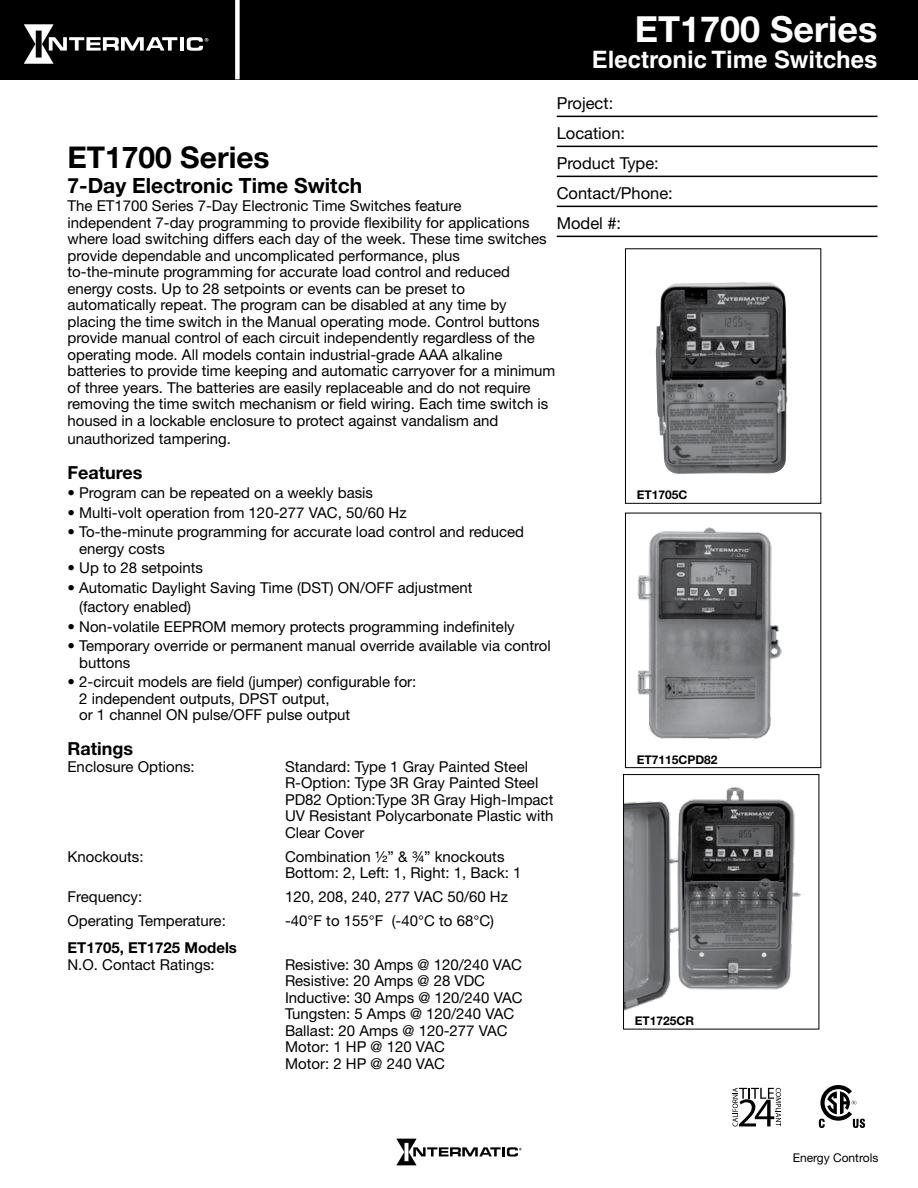
<style>
.page{position:relative;width:918px;height:1188px;background:#fff}
.page>*{position:absolute;margin:0;border:0;box-sizing:border-box;transform-origin:0 0}
.t1{font:700 36px "Helvetica Neue LT Std";color:#fff}
.t2{font:700 30px "Helvetica Neue LT Std";color:#000}
.t3{font:700 24px "Helvetica LT Std";color:#fff}
.t4{font:700 21px "Helvetica Neue LT Std";color:#000}
.t5{font:700 18px "Helvetica Neue LT Std";color:#000}
.t6{font:16.5px/30px "Helvetica Neue LT Std";color:#000}
.t7{font:15px/16.5px "Helvetica Neue LT Std";color:#000}
.t8{font:700 15px "Helvetica Neue LT Std";color:#000}
.t9{font:700 12px "Helvetica Neue LT Std";color:#000}
.t10{font:12px "Helvetica Neue LT Std";color:#000}
</style>
<div class="page">
<svg style="left:396px;top:1139px;width:126px;height:26px"></svg>
<div style="left:0;top:0;width:918px;height:80px;background:#000"></div>
<hr style="left:180px;top:37px;width:4px;height:14px;background:#fff">
<svg style="left:187px;top:37px;width:21px;height:14px"></svg>
<svg style="left:24px;top:24px;width:153px;height:40px"></svg>
<div style="left:235px;top:0;width:5px;height:79px;background:#fff"></div>
<hr style="left:557px;top:116px;width:321px;height:1px;background:#000">
<hr style="left:557px;top:146px;width:321px;height:1px;background:#000">
<hr style="left:557px;top:176px;width:321px;height:1px;background:#000">
<hr style="left:557px;top:206px;width:321px;height:1px;background:#000">
<hr style="left:557px;top:236px;width:321px;height:1px;background:#000">
<img style="left:637px;top:527px;width:145px;height:212px">
<div style="left:625px;top:513px;width:196px;height:255px;border:1px solid #000"></div>
<img style="left:625px;top:786px;width:176px;height:225px">
<div style="left:623px;top:774px;width:196px;height:255px;border:1px solid #000"></div>
<img style="left:656px;top:282px;width:132px;height:192px">
<div style="left:625px;top:248px;width:196px;height:256px;border:1px solid #000"></div>
<svg style="left:733px;top:1088px;width:48px;height:38px"></svg>
<svg style="left:819px;top:1085px;width:46px;height:43px"></svg>
<h1 class="t1" style="left:635px;top:7px;width:244px">ET1700 Series</h1>
<h3 class="t3" style="left:592px;top:45px;width:287px">Electronic Time Switches</h3>
<p class="t6" style="left:557px;top:88px;width:118px">Project:<br>Location:<br>Product Type:<br>Contact/Phone:<br>Model #:</p>
<h2 class="t2" style="left:68px;top:139px;width:204px">ET1700 Series</h2>
<h3 class="t4" style="left:68px;top:173px;width:296px">7-Day Electronic Time Switch</h3>
<p class="t7" style="left:68px;top:198px;width:489px">The ET1700 Series 7-Day Electronic Time Switches feature<br>independent 7-day programming to provide flexibility for applications where load switching differs each day of the week. These time switches provide dependable and uncomplicated performance, plus to-the-minute programming for accurate load control and reduced energy costs. Up to 28 setpoints or events can be preset to automatically repeat. The program can be disabled at any time by placing the time switch in the Manual operating mode. Control buttons provide manual control of each circuit independently regardless of the operating mode. All models contain industrial-grade AAA alkaline batteries to provide time keeping and automatic carryover for a minimum of three years. The batteries are easily replaceable and do not require removing the time switch mechanism or field wiring. Each time switch is housed in a lockable enclosure to protect against vandalism and</p>
<p class="t7" style="left:68px;top:430px;width:165px">unauthorized tampering.</p>
<p class="t5" style="left:68px;top:461px;width:77px">Features</p>
<p class="t7" style="left:68px;top:485px;width:307px">• Program can be repeated on a weekly basis</p>
<p class="t7" style="left:68px;top:504px;width:341px">• Multi-volt operation from 120-277 VAC, 50/60 Hz</p>
<p class="t7" style="left:79px;top:524px;width:446px;text-indent:-12px">• To-the-minute programming for accurate load control and reduced energy costs</p>
<p class="t7" style="left:68px;top:560px;width:137px">• Up to 28 setpoints</p>
<p class="t7" style="left:79px;top:578px;width:395px;line-height:19.5px;text-indent:-12px">• Automatic Daylight Saving Time (DST) ON/OFF adjustment (factory enabled)</p>
<p class="t7" style="left:68px;top:618px;width:449px">• Non-volatile EEPROM memory protects programming indefinitely</p>
<p class="t7" style="left:79px;top:638px;width:473px;text-indent:-12px">• Temporary override or permanent manual override available via control buttons</p>
<p class="t7" style="left:79px;top:674px;width:339px;text-indent:-12px">• 2-circuit models are field (jumper) configurable for:<br>2 independent outputs, DPST output,<br>or 1 channel ON pulse/OFF pulse output</p>
<p class="t5" style="left:68px;top:738px;width:67px">Ratings</p>
<p class="t7" style="left:68px;top:758px;width:129px">Enclosure Options:</p>
<p class="t7" style="left:285px;top:758px;width:270px">Standard: Type 1 Gray Painted Steel<br>R-Option: Type 3R Gray Painted Steel<br>PD82 Option:Type 3R Gray High-Impact<br>UV Resistant Polycarbonate Plastic with<br>Clear Cover</p>
<p class="t7" style="left:68px;top:848px;width:78px">Knockouts:</p>
<p class="t7" style="left:285px;top:848px;width:238px">Combination ½” &amp; ¾” knockouts<br>Bottom: 2, Left: 1, Right: 1, Back: 1</p>
<p class="t7" style="left:68px;top:888px;width:76px">Frequency:</p>
<p class="t7" style="left:285px;top:888px;width:225px">120, 208, 240, 277 VAC 50/60 Hz</p>
<p class="t7" style="left:68px;top:912px;width:160px">Operating Temperature:</p>
<p class="t7" style="left:285px;top:912px;width:211px">-40°F to 155°F (-40°C to 68°C)</p>
<p class="t8" style="left:68px;top:938px;width:171px">ET1705, ET1725 Models</p>
<p class="t7" style="left:68px;top:956px;width:149px">N.O. Contact Ratings:</p>
<p class="t7" style="left:285px;top:956px;width:239px">Resistive: 30 Amps @ 120/240 VAC<br>Resistive: 20 Amps @ 28 VDC<br>Inductive: 30 Amps @ 120/240 VAC<br>Tungsten: 5 Amps @ 120/240 VAC<br>Ballast: 20 Amps @ 120-277 VAC<br>Motor: 1 HP @ 120 VAC<br>Motor: 2 HP @ 240 VAC</p>
<p class="t9" style="left:637px;top:488px;width:52px">ET1705C</p>
<p class="t9" style="left:637px;top:752px;width:82px">ET7115CPD82</p>
<p class="t9" style="left:635px;top:1014px;width:61px">ET1725CR</p>
<p class="t10" style="left:793px;top:1151px;width:87px">Energy Controls</p>
</div>
